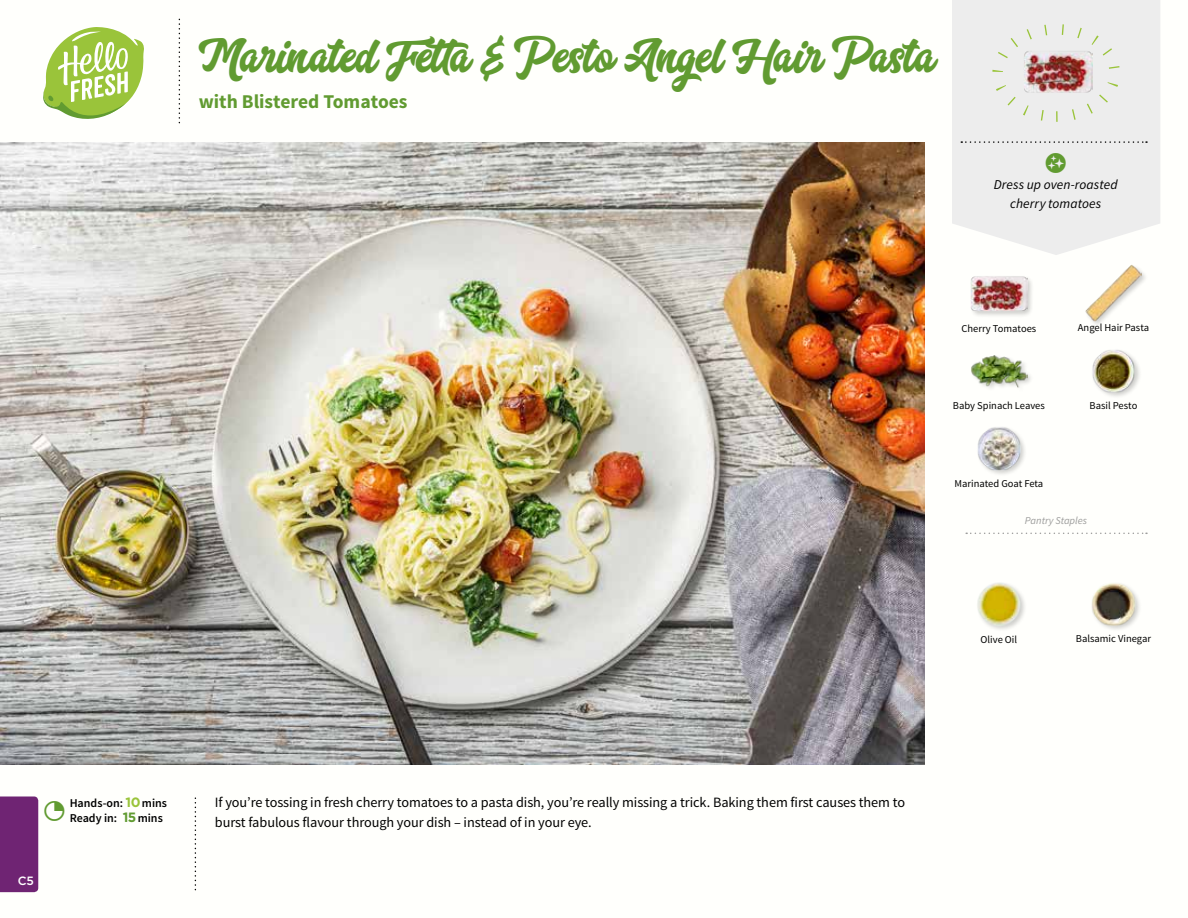
<style>
.page{position:relative;width:1188px;height:918px;background:#fff}
.page>*{position:absolute;margin:0;border:0;box-sizing:border-box;transform-origin:0 0}
.t1{font:48px "Aerokids";color:#619b31}
.t2{font:700 19.5px "Source Sans Pro";color:#619b31}
.t3{font:14.25px/19.5px "Source Sans Pro";letter-spacing:-.005em;color:#000}
.t4{font:italic 13.5px/18.9px "Source Sans Pro";letter-spacing:.005em;color:#000;text-align:center}
.t5{font:600 12px "Source Sans Pro";color:#000}
.t6{font:500 12px "Gotham";color:#fff}
.t7{font:10.5px "Source Sans Pro";color:#000}
.t8{font:italic 10.5px "Source Sans Pro";color:#9d9d9c}
.s1{color:#619b31}
.s2{font-family:"Gotham";font-weight:700;font-size:13.5px;color:#619b31}
.s3{font-family:"Gotham";font-weight:700;font-size:13.5px;color:#9ac43a}
</style>
<div class="page">
<img style="left:977px;top:427px;width:48px;height:48px">
<div style="left:1084px;top:264px;width:64px;height:64px;background:#000;opacity:.2"></div>
<img style="left:1085px;top:264px;width:57px;height:57px">
<div style="left:970px;top:275px;width:64px;height:43px;background:#000;opacity:.2"></div>
<img style="left:970px;top:275px;width:57px;height:43px">
<img style="left:1092px;top:350px;width:48px;height:47px">
<div style="left:970px;top:354px;width:64px;height:40px;background:#000;opacity:.2"></div>
<img style="left:970px;top:354px;width:57px;height:40px">
<img style="left:1091px;top:583px;width:49px;height:47px">
<img style="left:977px;top:582px;width:48px;height:48px">
<svg style="left:43px;top:27px;width:101px;height:92px"></svg>
<div style="left:0;top:796px;width:38px;height:96px;background:#6f2473"></div>
<svg style="left:952px;top:0;width:208px;height:255px;background:#efefee"></svg>
<svg style="left:966px;top:533px;width:181px;height:1px"></svg>
<img style="left:0;top:142px;width:925px;height:623px">
<svg style="left:179px;top:0;width:968px;height:143px"></svg>
<svg style="left:0;top:458px;width:11px;height:2px"></svg>
<svg style="left:1046px;top:152px;width:20px;height:21px"></svg>
<h1 class="t1" style="left:199px;top:28px;width:738px">Marinated Fetta &amp; Pesto Angel Hair Pasta</h1>
<h2 class="t2" style="left:199px;top:89px;width:210px">with Blistered Tomatoes</h2>
<p class="t4" style="left:994px;top:175px;width:126px">Dress up oven-roasted cherry tomatoes</p>
<p class="t7" style="left:961px;top:322px;width:76px">Cherry Tomatoes</p>
<p class="t7" style="left:1078px;top:321px;width:73px">Angel Hair Pasta</p>
<p class="t7" style="left:953px;top:399px;width:93px">Baby Spinach Leaves</p>
<p class="t7" style="left:1090px;top:399px;width:49px">Basil Pesto</p>
<p class="t7" style="left:955px;top:477px;width:90px">Marinated Goat Feta</p>
<p class="t8" style="left:1025px;top:514px;width:64px">Pantry Staples</p>
<p class="t7" style="left:981px;top:633px;width:38px">Olive Oil</p>
<p class="t7" style="left:1076px;top:632px;width:77px">Balsamic Vinegar</p>
<p class="t5" style="left:43px;top:811px;width:122px"><span class="s1">✓</span> Ready in: <span class="s2">15</span>mins</p>
<p class="t3" style="left:215px;top:793px;width:692px">If you’re tossing in fresh cherry tomatoes to a pasta dish, you’re really missing a trick. Baking them first causes them to burst fabulous flavour through your dish – instead of in your eye.</p>
<p class="t5" style="left:70px;top:796px;width:99px">Hands-on: <span class="s3">10</span>mins</p>
<p class="t6" style="left:18px;top:873px;width:18px">C5</p>
</div>
